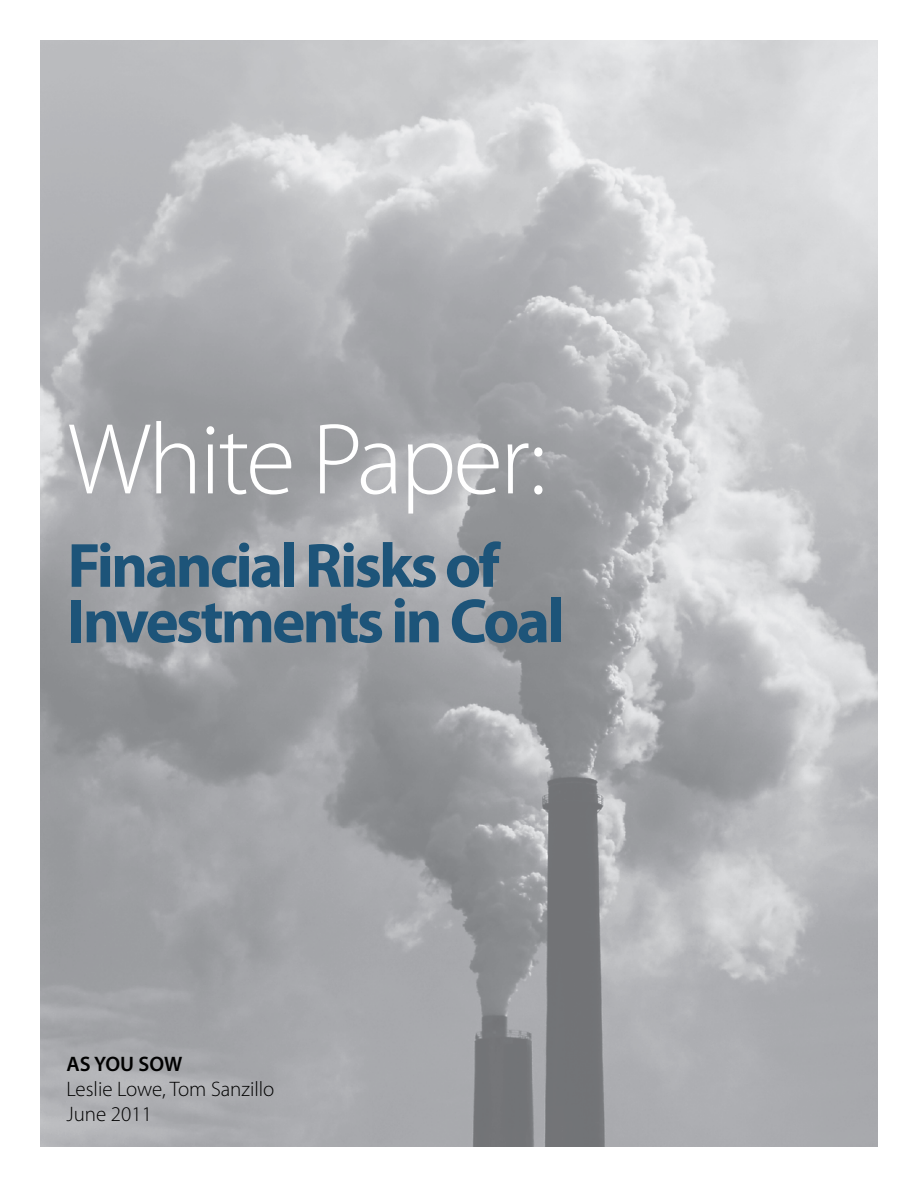
<style>
.page{position:relative;width:918px;height:1188px;background:#fff}
.page>*{position:absolute;margin:0;border:0;box-sizing:border-box;transform-origin:0 0}
.t1{font:300 101.85px "Myriad Pro";letter-spacing:-.03em;color:#fff}
.t2{font:700 63px/55.5px "Myriad Pro";letter-spacing:-.045em;color:#1d5479}
.t3{font:300 21px/25.2px "Myriad Pro";color:#000}
.t4{font:600 21px "Myriad Pro";color:#000}
</style>
<div class="page">
<img style="left:40px;top:40px;width:838px;height:1106px">
<h1 class="t1" style="left:68px;top:421px;width:480px">White Paper:</h1>
<p class="t2" style="left:68px;top:543px;width:499px">Financial Risks of<br>Investments in Coal</p>
<p class="t4" style="left:67px;top:1056px;width:117px">AS YOU SOW</p>
<p class="t3" style="left:67px;top:1078px;width:209px">Leslie Lowe, Tom Sanzillo<br>June 2011</p>
</div>
